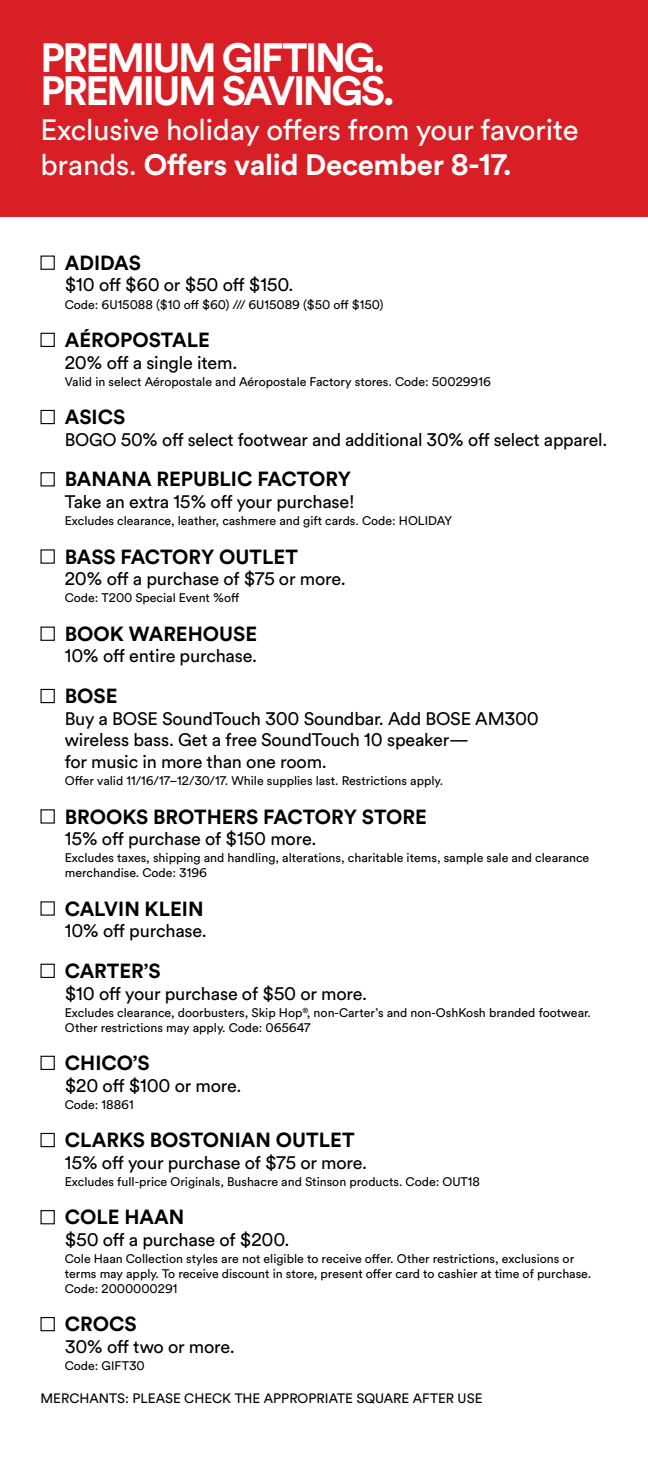
<style>
.page{position:relative;width:648px;height:1458px;background:#fff}
.page>*{position:absolute;margin:0;border:0;box-sizing:border-box;transform-origin:0 0}
.t1{font:700 40.5px/32.4px "Simon Circular";letter-spacing:-.06em;color:#fff}
.t2{font:29.25px/35.1px "Simon Circular";letter-spacing:-.01em;color:#fff}
.t3{font:700 20.25px "Simon Circular";color:#000}
.t4{font:18px/21.6px "Simon Circular";letter-spacing:-.01em;color:#000}
.t5{font:13.5px "Simon Circular";color:#000}
.t6{font:12.38px/14.8px "Simon Circular";color:#000}
.s1{font-weight:700}
</style>
<div class="page">
<div style="left:0;top:0;width:648px;height:216px;background:#d81f26"></div>
<div style="left:40px;top:256px;width:15px;height:14px;border:1px solid #000"></div>
<div style="left:40px;top:333px;width:15px;height:14px;border:1px solid #000"></div>
<div style="left:40px;top:410px;width:15px;height:14px;border:1px solid #000"></div>
<div style="left:40px;top:472px;width:15px;height:14px;border:1px solid #000"></div>
<div style="left:40px;top:549px;width:15px;height:15px;border:1px solid #000"></div>
<div style="left:40px;top:627px;width:15px;height:14px;border:1px solid #000"></div>
<div style="left:40px;top:689px;width:15px;height:14px;border:1px solid #000"></div>
<div style="left:40px;top:809px;width:15px;height:15px;border:1px solid #000"></div>
<div style="left:40px;top:901px;width:15px;height:15px;border:1px solid #000"></div>
<div style="left:40px;top:964px;width:15px;height:14px;border:1px solid #000"></div>
<div style="left:40px;top:1056px;width:15px;height:14px;border:1px solid #000"></div>
<div style="left:40px;top:1133px;width:15px;height:14px;border:1px solid #000"></div>
<div style="left:40px;top:1210px;width:15px;height:14px;border:1px solid #000"></div>
<div style="left:40px;top:1317px;width:15px;height:14px;border:1px solid #000"></div>
<h1 class="t1" style="left:40px;top:40px;width:356px">PREMIUM GIFTING.<br>PREMIUM SAVINGS.</h1>
<h2 class="t2" style="left:40px;top:111px;width:540px">Exclusive holiday offers from your favorite brands. <span class="s1">Offers valid December 8-17.</span></h2>
<h3 class="t3" style="left:65px;top:249px;width:78px">ADIDAS</h3>
<h3 class="t4" style="left:65px;top:274px;width:230px">$10 off $60 or $50 off $150.</h3>
<p class="t6" style="left:65px;top:296px;width:320px">Code: 6U15088 ($10 off $60) /// 6U15089 ($50 off $150)</p>
<h3 class="t3" style="left:65px;top:326px;width:147px">AÉROPOSTALE</h3>
<h3 class="t4" style="left:65px;top:351px;width:174px">20% off a single item.</h3>
<p class="t6" style="left:65px;top:373px;width:428px">Valid in select Aéropostale and Aéropostale Factory stores. Code: 50029916</p>
<h3 class="t3" style="left:65px;top:403px;width:62px">ASICS</h3>
<h3 class="t4" style="left:65px;top:428px;width:544px">BOGO 50% off select footwear and additional 30% off select apparel.</h3>
<h3 class="t3" style="left:65px;top:465px;width:288px">BANANA REPUBLIC FACTORY</h3>
<h3 class="t4" style="left:65px;top:490px;width:291px">Take an extra 15% off your purchase!</h3>
<p class="t6" style="left:65px;top:513px;width:389px">Excludes clearance, leather, cashmere and gift cards. Code: HOLIDAY</p>
<h3 class="t3" style="left:65px;top:543px;width:235px">BASS FACTORY OUTLET</h3>
<h3 class="t4" style="left:65px;top:567px;width:283px">20% off a purchase of $75 or more.</h3>
<p class="t6" style="left:65px;top:590px;width:176px">Code: T200 Special Event %off</p>
<h3 class="t3" style="left:65px;top:620px;width:194px">BOOK WAREHOUSE</h3>
<h3 class="t4" style="left:65px;top:645px;width:194px">10% off entire purchase.</h3>
<h3 class="t3" style="left:65px;top:682px;width:54px">BOSE</h3>
<h3 class="t4" style="left:65px;top:707px;width:476px">Buy a BOSE SoundTouch 300 Soundbar. Add BOSE AM300 wireless bass. Get a free SoundTouch 10 speaker—<br>for music in more than one room.</h3>
<p class="t6" style="left:65px;top:773px;width:380px">Offer valid 11/16/17–12/30/17. While supplies last. Restrictions apply.</p>
<h3 class="t3" style="left:65px;top:803px;width:364px">BROOKS BROTHERS FACTORY STORE</h3>
<h3 class="t4" style="left:65px;top:827px;width:253px">15% off purchase of $150 more.</h3>
<p class="t6" style="left:65px;top:850px;width:526px">Excludes taxes, shipping and handling, alterations, charitable items, sample sale and clearance merchandise. Code: 3196</p>
<h3 class="t3" style="left:65px;top:895px;width:140px">CALVIN KLEIN</h3>
<h3 class="t4" style="left:65px;top:919px;width:143px">10% off purchase.</h3>
<h3 class="t3" style="left:65px;top:957px;width:97px">CARTER’S</h3>
<h3 class="t4" style="left:65px;top:982px;width:304px">$10 off your purchase of $50 or more.</h3>
<p class="t6" style="left:65px;top:1004px;width:528px">Excludes clearance, doorbusters, Skip Hop<sup>®</sup>, non-Carter’s and non-OshKosh branded footwear.<br>Other restrictions may apply. Code: 065647</p>
<h3 class="t3" style="left:65px;top:1049px;width:86px">CHICO’S</h3>
<h3 class="t4" style="left:65px;top:1074px;width:178px">$20 off $100 or more.</h3>
<p class="t6" style="left:65px;top:1096px;width:70px">Code: 18861</p>
<h3 class="t3" style="left:65px;top:1126px;width:291px">CLARKS BOSTONIAN OUTLET</h3>
<h3 class="t4" style="left:65px;top:1151px;width:304px">15% off your purchase of $75 or more.</h3>
<p class="t6" style="left:65px;top:1174px;width:417px">Excludes full-price Originals, Bushacre and Stinson products. Code: OUT18</p>
<h3 class="t3" style="left:65px;top:1203px;width:121px">COLE HAAN</h3>
<h3 class="t4" style="left:65px;top:1228px;width:226px">$50 off a purchase of $200.</h3>
<p class="t6" style="left:65px;top:1251px;width:528px">Cole Haan Collection styles are not eligible to receive offer. Other restrictions, exclusions or terms may apply. To receive discount in store, present offer card to cashier at time of purchase.<br>Code: 2000000291</p>
<h3 class="t3" style="left:65px;top:1310px;width:74px">CROCS</h3>
<h3 class="t4" style="left:65px;top:1335px;width:172px">30% off two or more.</h3>
<p class="t6" style="left:65px;top:1358px;width:81px">Code: GIFT30</p>
<p class="t5" style="left:40px;top:1389px;width:444px">MERCHANTS: PLEASE CHECK THE APPROPRIATE SQUARE AFTER USE</p>
</div>
